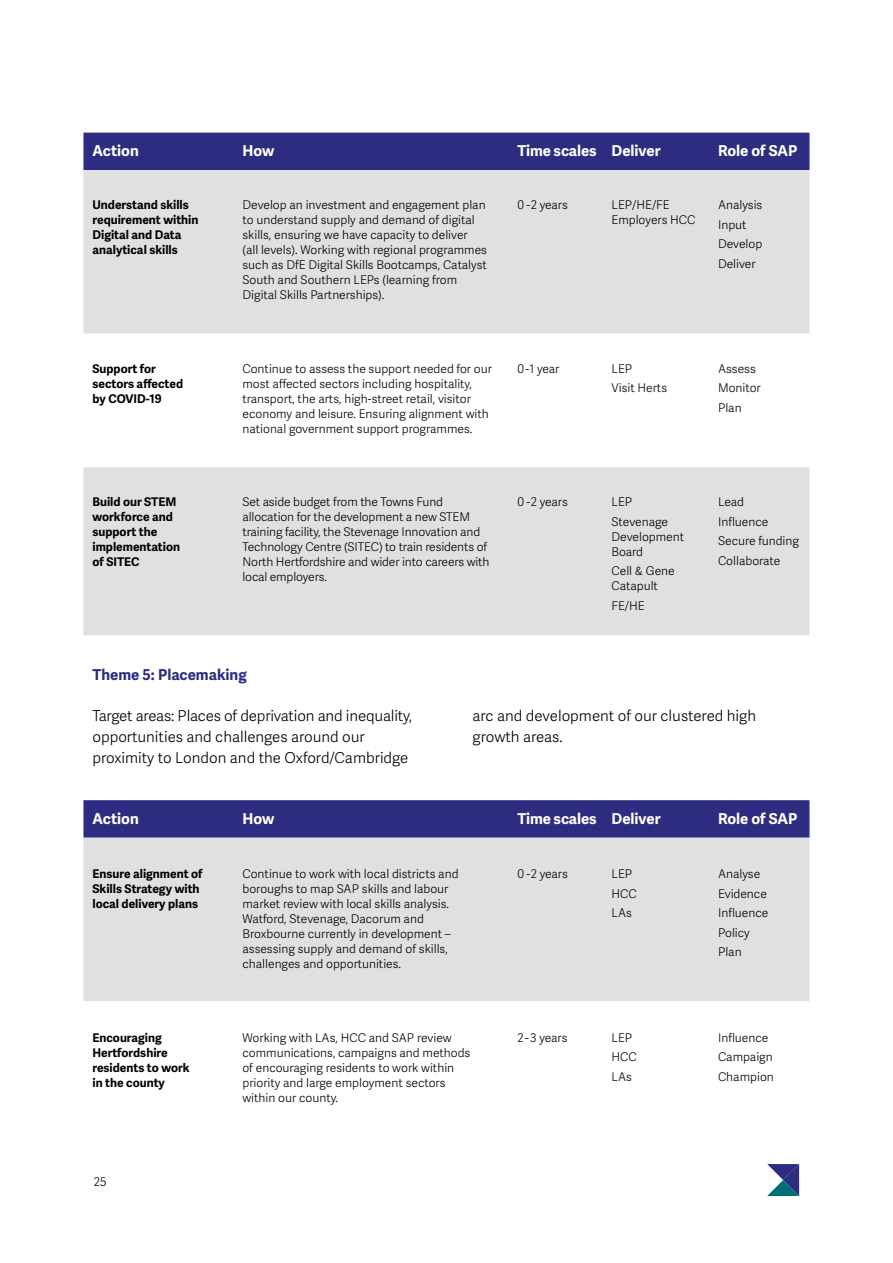
<style>
.page{position:relative;width:893px;height:1263px;background:#fff}
.page>*{position:absolute;margin:0;border:0;box-sizing:border-box;transform-origin:0 0}
.BODY_COPY{font:300 15px/21px "Adelle Sans";color:#000}
.INTRO_COPY{font:700 15px "Adelle Sans";color:#fff}
.BODY_COPY-2{font:700 15px "Adelle Sans";color:#2e2c80}
.INTRO_COPY-2{font:300 12px/15px "Adelle Sans";color:#000}
.INTRO_COPY-3{font:700 12px/15px "Adelle Sans";color:#000}
</style>
<div class="page">
<svg style="left:767px;top:1164px;width:32px;height:32px"></svg>
<div style="left:83px;top:133px;width:726px;height:37px;background:#2e2c80"></div>
<div style="left:83px;top:170px;width:726px;height:465px;background:#e0e0e0"></div>
<svg style="left:83px;top:334px;width:726px;height:133px"></svg>
<div style="left:83px;top:800px;width:726px;height:38px;background:#2e2c80"></div>
<div style="left:83px;top:838px;width:726px;height:163px;background:#e0e0e0"></div>
<p class="INTRO_COPY" style="left:92px;top:142px;width:48px">Action</p>
<p class="INTRO_COPY" style="left:242px;top:142px;width:33px">How</p>
<p class="INTRO_COPY" style="left:518px;top:142px;width:80px">Time scales</p>
<p class="INTRO_COPY" style="left:611px;top:142px;width:51px">Deliver</p>
<p class="INTRO_COPY" style="left:718px;top:142px;width:81px">Role of SAP</p>
<p class="INTRO_COPY-3" style="left:92px;top:198px;width:108px">Understand skills requirement within<br>Digital and Data analytical skills</p>
<p class="INTRO_COPY-2" style="left:242px;top:198px;width:246px">Develop an investment and engagement plan to understand supply and demand of digital skills, ensuring we have capacity to deliver<br>(all levels). Working with regional programmes such as DfE Digital Skills Bootcamps, Catalyst South and Southern LEPs (learning from Digital Skills Partnerships).</p>
<p class="INTRO_COPY-2" style="left:518px;top:198px;width:52px">0 -2 years</p>
<p class="INTRO_COPY-2" style="left:611px;top:198px;width:85px">LEP/HE/FE<br>Employers HCC</p>
<p class="INTRO_COPY-2" style="left:718px;top:198px;width:46px">Analysis</p>
<p class="INTRO_COPY-2" style="left:718px;top:217px;width:30px">Input</p>
<p class="INTRO_COPY-2" style="left:718px;top:237px;width:46px">Develop</p>
<p class="INTRO_COPY-2" style="left:718px;top:256px;width:39px">Deliver</p>
<p class="INTRO_COPY-3" style="left:92px;top:361px;width:92px">Support for sectors affected by COVID-19</p>
<p class="INTRO_COPY-2" style="left:242px;top:361px;width:251px">Continue to assess the support needed for our most affected sectors including hospitality, transport, the arts, high-street retail, visitor economy and leisure. Ensuring alignment with national government support programmes.</p>
<p class="INTRO_COPY-2" style="left:518px;top:361px;width:43px">0 -1 year</p>
<p class="INTRO_COPY-2" style="left:611px;top:361px;width:22px">LEP</p>
<p class="INTRO_COPY-2" style="left:611px;top:381px;width:57px">Visit Herts</p>
<p class="INTRO_COPY-3" style="left:92px;top:495px;width:89px">Build our STEM workforce and support the implementation of SITEC</p>
<p class="INTRO_COPY-2" style="left:242px;top:495px;width:249px">Set aside budget from the Towns Fund allocation for the development a new STEM training facility, the Stevenage Innovation and Technology Centre (SITEC) to train residents of North Hertfordshire and wider into careers with local employers.</p>
<p class="INTRO_COPY-2" style="left:518px;top:495px;width:52px">0 -2 years</p>
<p class="INTRO_COPY-2" style="left:611px;top:495px;width:22px">LEP</p>
<p class="INTRO_COPY-2" style="left:611px;top:514px;width:74px">Stevenage<br>Development<br>Board</p>
<p class="INTRO_COPY-2" style="left:611px;top:564px;width:65px">Cell &amp; Gene<br>Catapult</p>
<p class="INTRO_COPY-2" style="left:611px;top:598px;width:35px">FE/HE</p>
<p class="BODY_COPY-2" style="left:92px;top:665px;width:156px">Theme 5: Placemaking</p>
<p class="INTRO_COPY-2" style="left:718px;top:361px;width:39px">Assess</p>
<p class="INTRO_COPY-2" style="left:718px;top:381px;width:44px">Monitor</p>
<p class="INTRO_COPY-2" style="left:718px;top:400px;width:25px">Plan</p>
<p class="INTRO_COPY-2" style="left:718px;top:495px;width:27px">Lead</p>
<p class="INTRO_COPY-2" style="left:718px;top:514px;width:52px">Influence</p>
<p class="INTRO_COPY-2" style="left:718px;top:534px;width:83px">Secure funding</p>
<p class="INTRO_COPY-2" style="left:718px;top:553px;width:64px">Collaborate</p>
<p class="BODY_COPY" style="left:92px;top:705px;width:321px">Target areas: Places of deprivation and inequality, opportunities and challenges around our proximity to London and the Oxford/Cambridge</p>
<p class="BODY_COPY" style="left:472px;top:705px;width:285px">arc and development of our clustered high growth areas.</p>
<p class="INTRO_COPY" style="left:92px;top:809px;width:48px">Action</p>
<p class="INTRO_COPY" style="left:242px;top:809px;width:33px">How</p>
<p class="INTRO_COPY" style="left:518px;top:809px;width:80px">Time scales</p>
<p class="INTRO_COPY" style="left:611px;top:809px;width:51px">Deliver</p>
<p class="INTRO_COPY" style="left:718px;top:809px;width:81px">Role of SAP</p>
<p class="INTRO_COPY-3" style="left:92px;top:867px;width:112px">Ensure alignment of<br>Skills Strategy with local delivery plans</p>
<p class="INTRO_COPY-2" style="left:242px;top:867px;width:218px">Continue to work with local districts and boroughs to map SAP skills and labour market review with local skills analysis.<br>Watford, Stevenage, Dacorum and Broxbourne currently in development – assessing supply and demand of skills, challenges and opportunities.</p>
<p class="INTRO_COPY-2" style="left:518px;top:867px;width:52px">0 -2 years</p>
<p class="INTRO_COPY-2" style="left:611px;top:867px;width:22px">LEP</p>
<p class="INTRO_COPY-2" style="left:611px;top:886px;width:27px">HCC</p>
<p class="INTRO_COPY-2" style="left:611px;top:906px;width:22px">LAs</p>
<p class="INTRO_COPY-3" style="left:92px;top:1030px;width:99px">Encouraging<br>Hertfordshire residents to work in the county</p>
<p class="INTRO_COPY-2" style="left:242px;top:1030px;width:229px">Working with LAs, HCC and SAP review communications, campaigns and methods</p>
<p class="INTRO_COPY-2" style="left:242px;top:1060px;width:213px">of encouraging residents to work within priority and large employment sectors within our county.</p>
<p class="INTRO_COPY-2" style="left:94px;top:1175px;width:14px">25</p>
<p class="INTRO_COPY-2" style="left:518px;top:1030px;width:51px">2 -3 years</p>
<p class="INTRO_COPY-2" style="left:611px;top:1030px;width:22px">LEP</p>
<p class="INTRO_COPY-2" style="left:611px;top:1050px;width:27px">HCC</p>
<p class="INTRO_COPY-2" style="left:611px;top:1069px;width:22px">LAs</p>
<p class="INTRO_COPY-2" style="left:718px;top:867px;width:44px">Analyse</p>
<p class="INTRO_COPY-2" style="left:718px;top:886px;width:50px">Evidence</p>
<p class="INTRO_COPY-2" style="left:718px;top:906px;width:52px">Influence</p>
<p class="INTRO_COPY-2" style="left:718px;top:925px;width:33px">Policy</p>
<p class="INTRO_COPY-2" style="left:718px;top:945px;width:25px">Plan</p>
<p class="INTRO_COPY-2" style="left:718px;top:1030px;width:52px">Influence</p>
<p class="INTRO_COPY-2" style="left:718px;top:1050px;width:56px">Campaign</p>
<p class="INTRO_COPY-2" style="left:718px;top:1069px;width:57px">Champion</p>
</div>
